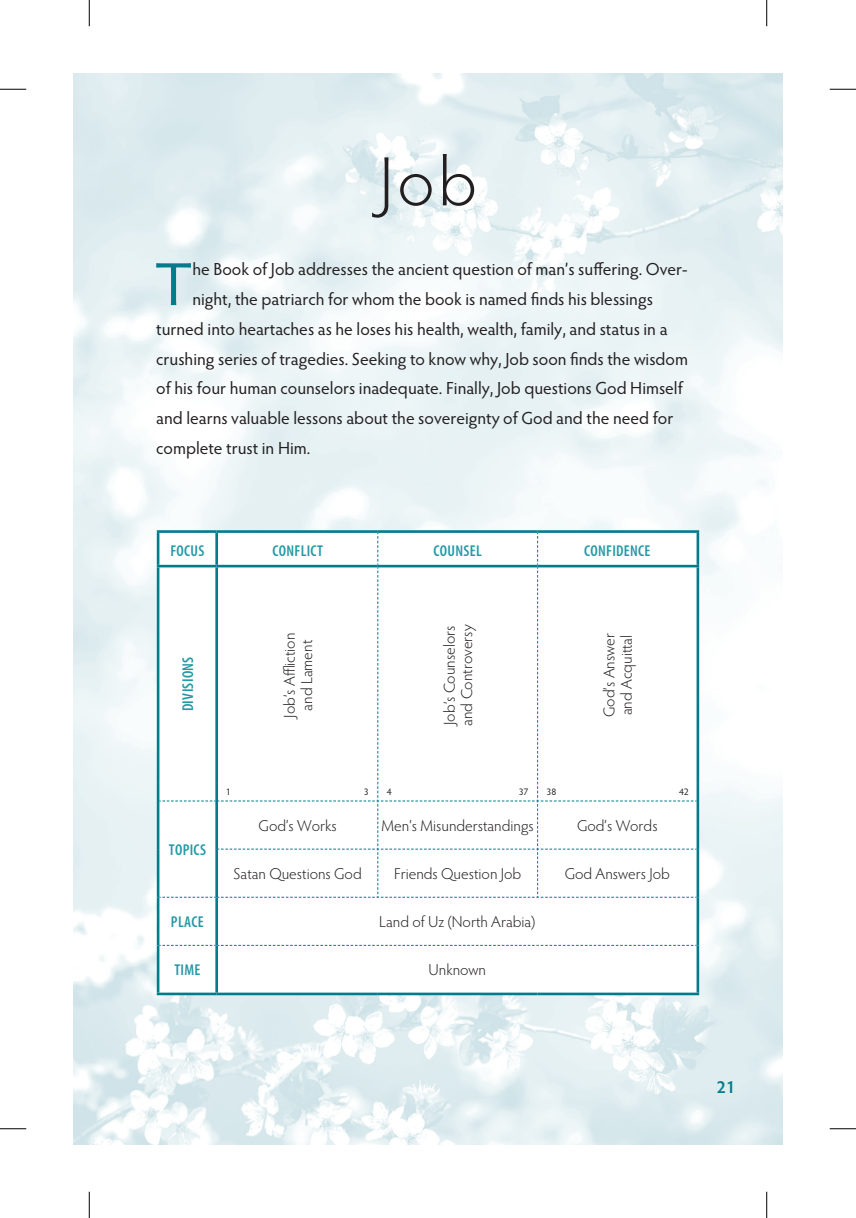
<style>
.page{position:relative;width:856px;height:1218px;background:#fff}
.page>*{position:absolute;margin:0;border:0;box-sizing:border-box;transform-origin:0 0}
.t1{font:300 70px "Hypatia Sans Pro";color:#231f20}
.t2{font:60.9px "Hypatia Sans Pro";color:#007c8a}
.t3{font:17.5px "Hypatia Sans Pro";color:#231f20}
.t4{font:600 17.5px "Hypatia Sans Pro";color:#007c8a}
.t5{font:300 15.75px/17.5px "Hypatia Sans Pro";color:#231f20}
.t6{font:600 condensed 15.75px "Myriad Pro";letter-spacing:.02em;color:#2499a6}
.t7{font:9.62px "Hypatia Sans Pro";color:#231f20}
</style>
<div class="page">
<img style="left:74px;top:74px;width:708px;height:1070px">
<svg style="left:159px;top:898px;width:537px;height:95px"></svg>
<svg style="left:159px;top:945px;width:537px;height:1px"></svg>
<hr style="left:696px;top:567px;width:3px;height:216px;background:#007c8a">
<hr style="left:696px;top:783px;width:3px;height:18px;background:#007c8a">
<hr style="left:696px;top:801px;width:3px;height:48px;background:#007c8a">
<hr style="left:696px;top:849px;width:3px;height:48px;background:#007c8a">
<hr style="left:696px;top:897px;width:3px;height:48px;background:#007c8a">
<hr style="left:696px;top:945px;width:3px;height:48px;background:#007c8a">
<hr style="left:217px;top:993px;width:161px;height:2px;background:#007c8a">
<hr style="left:378px;top:993px;width:159px;height:2px;background:#007c8a">
<hr style="left:537px;top:993px;width:162px;height:2px;background:#007c8a">
<hr style="left:217px;top:530px;width:161px;height:3px;background:#007c8a">
<hr style="left:378px;top:530px;width:159px;height:3px;background:#007c8a">
<hr style="left:537px;top:530px;width:162px;height:3px;background:#007c8a">
<hr style="left:696px;top:533px;width:3px;height:32px;background:#007c8a">
<hr style="left:537px;top:565px;width:162px;height:2px;background:#007c8a">
<hr style="left:157px;top:530px;width:60px;height:3px;background:#007c8a">
<svg style="left:157px;top:533px;width:539px;height:365px"></svg>
<hr style="left:215px;top:783px;width:3px;height:18px;background:#007c8a">
<hr style="left:157px;top:801px;width:2px;height:48px;background:#007c8a">
<hr style="left:215px;top:801px;width:3px;height:48px;background:#007c8a">
<hr style="left:157px;top:849px;width:2px;height:48px;background:#007c8a">
<hr style="left:215px;top:849px;width:3px;height:48px;background:#007c8a">
<hr style="left:157px;top:897px;width:2px;height:48px;background:#007c8a">
<hr style="left:215px;top:897px;width:3px;height:48px;background:#007c8a">
<hr style="left:157px;top:945px;width:2px;height:48px;background:#007c8a">
<hr style="left:215px;top:945px;width:3px;height:48px;background:#007c8a">
<hr style="left:157px;top:993px;width:60px;height:2px;background:#007c8a">
<svg style="left:0;top:89px;width:26px;height:1px"></svg>
<svg style="left:830px;top:89px;width:26px;height:1px"></svg>
<svg style="left:0;top:1128px;width:26px;height:1px"></svg>
<svg style="left:830px;top:1128px;width:26px;height:1px"></svg>
<svg style="left:89px;top:0;width:1px;height:26px"></svg>
<svg style="left:89px;top:1192px;width:1px;height:26px"></svg>
<svg style="left:766px;top:0;width:1px;height:26px"></svg>
<svg style="left:766px;top:1192px;width:1px;height:26px"></svg>
<h1 class="t1" style="left:379px;top:136px;width:100px">Job</h1>
<h2 class="t2" style="left:155px;top:243px;width:39px">T</h2>
<p class="t3" style="left:192px;top:258px;width:497px">he Book of Job addresses the ancient question of man’s suffering. Over-</p>
<p class="t3" style="left:192px;top:287px;width:462px">night, the patriarch for whom the book is named finds his blessings</p>
<p class="t3" style="left:156px;top:317px;width:513px">turned into heartaches as he loses his health, wealth, family, and status in a</p>
<p class="t3" style="left:156px;top:347px;width:533px">crushing series of tragedies. Seeking to know why, Job soon finds the wisdom</p>
<p class="t3" style="left:156px;top:377px;width:528px">of his four human counselors inadequate. Finally, Job questions God Himself</p>
<p class="t3" style="left:156px;top:406px;width:518px">and learns valuable lessons about the sovereignty of God and the need for</p>
<p class="t3" style="left:156px;top:436px;width:156px">complete trust in Him.</p>
<p class="t6" style="left:170px;top:542px;width:36px">FOCUS</p>
<p class="t6" style="left:272px;top:542px;width:52px">CONFLICT</p>
<p class="t6" style="left:433px;top:542px;width:50px">COUNSEL</p>
<p class="t6" style="left:584px;top:542px;width:68px">CONFIDENCE</p>
<p class="t6" style="left:179px;top:711px;width:56px;rotate:-90deg">DIVISIONS</p>
<p class="t5" style="left:280px;top:718px;width:87px;text-align:center;rotate:-90deg">Job’s Affliction and Lament</p>
<p class="t5" style="left:440px;top:726px;width:102px;rotate:-90deg">Job’s Counselors and Controversy</p>
<p class="t5" style="left:600px;top:717px;width:85px;rotate:-90deg">God’s Answer and Acquittal</p>
<p class="t6" style="left:169px;top:841px;width:39px">TOPICS</p>
<p class="t7" style="left:226px;top:785px;width:6px">1</p>
<p class="t7" style="left:364px;top:785px;width:6px">3</p>
<p class="t7" style="left:387px;top:785px;width:6px">4</p>
<p class="t7" style="left:519px;top:785px;width:11px">37</p>
<p class="t7" style="left:547px;top:785px;width:11px">38</p>
<p class="t7" style="left:679px;top:785px;width:11px">42</p>
<p class="t5" style="left:259px;top:816px;width:80px">God’s Works</p>
<p class="t5" style="left:382px;top:816px;width:154px">Men’s Misunderstandings</p>
<p class="t5" style="left:577px;top:816px;width:82px">God’s Words</p>
<p class="t5" style="left:234px;top:864px;width:130px">Satan Questions God</p>
<p class="t5" style="left:394px;top:864px;width:129px">Friends Question Job</p>
<p class="t5" style="left:565px;top:864px;width:107px">God Answers Job</p>
<p class="t6" style="left:171px;top:913px;width:34px">PLACE</p>
<p class="t5" style="left:379px;top:913px;width:158px">Land of Uz (North Arabia)</p>
<p class="t6" style="left:174px;top:961px;width:28px">TIME</p>
<p class="t5" style="left:428px;top:961px;width:59px">Unknown</p>
<p class="t4" style="left:716px;top:1074px;width:20px">21</p>
</div>
